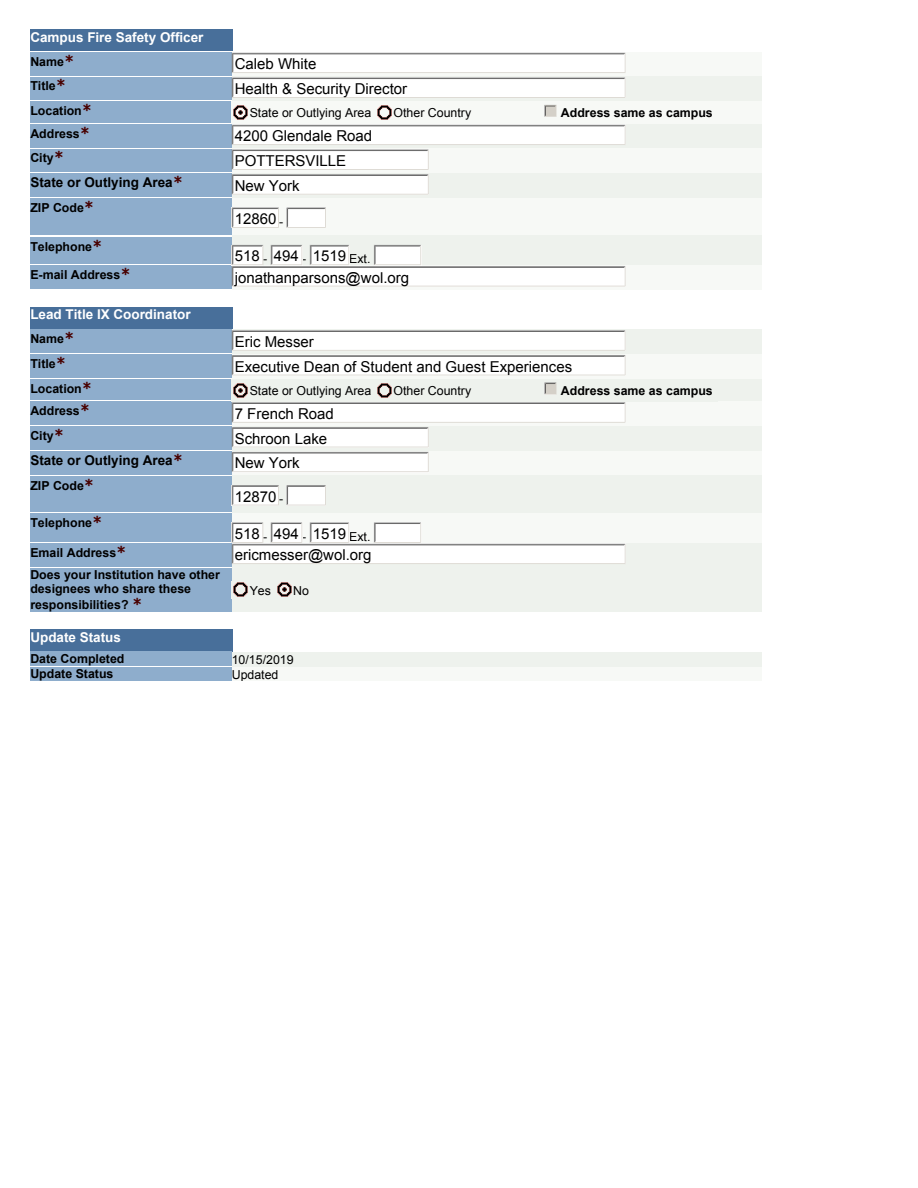
<style>
.page{position:relative;width:918px;height:1188px;background:#fff}
.page>*{position:absolute;margin:0;border:0;box-sizing:border-box;transform-origin:0 0}
.t1{font:15px/24.8px "Arial";color:#000}
.t2{font:700 13.5px "Arial";color:#fff}
.t3{font:700 13.5px "Arial";color:#000}
.t4{font:700 12.3px/24.8px "Arial";color:#000}
.t5{font:12.3px "Arial";color:#000}
.s1{font-family:"Verdana";font-size:14.7px;color:#480000}
</style>
<div class="page">
<div style="left:30px;top:29px;width:203px;height:23px;background:#486f9a"></div>
<div style="left:30px;top:52px;width:202px;height:24px;background:#8eadcc"></div>
<div style="left:232px;top:52px;width:530px;height:24px;background:#f7f9f6"></div>
<div style="left:30px;top:76px;width:202px;height:24px;background:#8eadcc"></div>
<div style="left:232px;top:76px;width:530px;height:25px;background:#eef2ed"></div>
<div style="left:30px;top:101px;width:202px;height:22px;background:#8eadcc"></div>
<div style="left:232px;top:101px;width:530px;height:23px;background:#f7f9f6"></div>
<div style="left:30px;top:124px;width:202px;height:24px;background:#8eadcc"></div>
<div style="left:232px;top:124px;width:530px;height:24px;background:#eef2ed"></div>
<div style="left:30px;top:148px;width:202px;height:24px;background:#8eadcc"></div>
<div style="left:232px;top:148px;width:530px;height:25px;background:#f7f9f6"></div>
<div style="left:30px;top:173px;width:202px;height:24px;background:#8eadcc"></div>
<div style="left:30px;top:198px;width:202px;height:37px;background:#8eadcc"></div>
<div style="left:30px;top:236px;width:202px;height:28px;background:#8eadcc"></div>
<div style="left:30px;top:265px;width:202px;height:24px;background:#8eadcc"></div>
<hr style="left:30px;top:76px;width:202px;height:1px;background:#fff">
<img style="left:233px;top:105px;width:15px;height:15px">
<img style="left:377px;top:105px;width:15px;height:15px">
<hr style="left:30px;top:148px;width:202px;height:1px;background:#fff">
<div style="left:232px;top:173px;width:530px;height:25px;background:#eef2ed"></div>
<div style="left:232px;top:198px;width:530px;height:38px;background:#f7f9f6"></div>
<img style="left:287px;top:207px;width:39px;height:1px">
<hr style="left:30px;top:236px;width:202px;height:1px;background:#fff">
<div style="left:232px;top:236px;width:530px;height:29px;background:#eef2ed"></div>
<div style="left:232px;top:265px;width:530px;height:25px;background:#f7f9f6"></div>
<div style="left:30px;top:307px;width:203px;height:22px;background:#486f9a"></div>
<div style="left:30px;top:329px;width:202px;height:24px;background:#8eadcc"></div>
<div style="left:232px;top:329px;width:530px;height:25px;background:#eef2ed"></div>
<div style="left:30px;top:354px;width:202px;height:24px;background:#8eadcc"></div>
<div style="left:232px;top:354px;width:530px;height:25px;background:#f7f9f6"></div>
<div style="left:30px;top:379px;width:202px;height:22px;background:#8eadcc"></div>
<div style="left:232px;top:379px;width:530px;height:22px;background:#eef2ed"></div>
<div style="left:30px;top:401px;width:202px;height:24px;background:#8eadcc"></div>
<div style="left:232px;top:401px;width:530px;height:25px;background:#f7f9f6"></div>
<div style="left:30px;top:426px;width:202px;height:24px;background:#8eadcc"></div>
<div style="left:232px;top:426px;width:530px;height:25px;background:#eef2ed"></div>
<div style="left:30px;top:451px;width:202px;height:24px;background:#8eadcc"></div>
<div style="left:30px;top:476px;width:202px;height:37px;background:#8eadcc"></div>
<div style="left:30px;top:513px;width:202px;height:29px;background:#8eadcc"></div>
<div style="left:30px;top:543px;width:202px;height:24px;background:#8eadcc"></div>
<div style="left:30px;top:568px;width:202px;height:44px;background:#8eadcc"></div>
<div style="left:232px;top:568px;width:530px;height:44px;background:#eef2ed"></div>
<hr style="left:30px;top:401px;width:202px;height:1px;background:#fff">
<img style="left:233px;top:383px;width:15px;height:15px">
<img style="left:377px;top:383px;width:15px;height:15px">
<img style="left:544px;top:382px;width:13px;height:1px">
<div style="left:232px;top:451px;width:530px;height:25px;background:#f7f9f6"></div>
<div style="left:232px;top:476px;width:530px;height:37px;background:#eef2ed"></div>
<div style="left:232px;top:513px;width:530px;height:30px;background:#f7f9f6"></div>
<div style="left:232px;top:543px;width:530px;height:25px;background:#eef2ed"></div>
<img style="left:233px;top:582px;width:15px;height:15px">
<img style="left:277px;top:582px;width:15px;height:15px">
<div style="left:30px;top:629px;width:203px;height:23px;background:#486f9a"></div>
<div style="left:30px;top:652px;width:202px;height:14px;background:#8eadcc"></div>
<div style="left:232px;top:652px;width:530px;height:15px;background:#eef2ed"></div>
<div style="left:30px;top:667px;width:202px;height:14px;background:#8eadcc"></div>
<div style="left:232px;top:667px;width:530px;height:15px;background:#f7f9f6"></div>
<svg style="left:232px;top:53px;width:394px;height:45px"></svg>
<svg style="left:544px;top:105px;width:13px;height:12px"></svg>
<svg style="left:232px;top:125px;width:394px;height:70px"></svg>
<svg style="left:232px;top:208px;width:47px;height:20px"></svg>
<svg style="left:287px;top:208px;width:39px;height:20px"></svg>
<svg style="left:232px;top:245px;width:394px;height:42px"></svg>
<svg style="left:232px;top:330px;width:394px;height:46px"></svg>
<svg style="left:544px;top:383px;width:13px;height:12px"></svg>
<svg style="left:232px;top:402px;width:394px;height:70px"></svg>
<svg style="left:232px;top:485px;width:47px;height:20px"></svg>
<svg style="left:287px;top:485px;width:39px;height:20px"></svg>
<svg style="left:232px;top:523px;width:394px;height:41px"></svg>
<p class="t2" style="left:30px;top:32px;width:175px">Campus Fire Safety Officer</p>
<p class="t4" style="left:30px;top:50px;width:63px">Name<span class="s1">*<br></span>Title<span class="s1">*<br></span>Location<span class="s1">*</span></p>
<p class="t1" style="left:235px;top:53px;width:174px">Caleb White<br>Health &amp; Security Director</p>
<p class="t1" style="left:235px;top:125px;width:139px">4200 Glendale Road<br>POTTERSVILLE<br>New York</p>
<p class="t1" style="left:235px;top:208px;width:43px">12860</p>
<p class="t1" style="left:235px;top:247px;width:176px;line-height:21.3px">518 494 1519 jonathanparsons@wol.org</p>
<p class="t5" style="left:250px;top:108px;width:123px">State or Outlying Area</p>
<p class="t5" style="left:394px;top:108px;width:79px">Other Country</p>
<p class="t4" style="left:561px;top:102px;width:153px">Address same as campus</p>
<p class="t4" style="left:30px;top:122px;width:61px">Address<span class="s1">*<br></span>City<span class="s1">*</span></p>
<p class="t3" style="left:30px;top:177px;width:154px">State or Outlying Area<span class="s1">*</span></p>
<p class="t4" style="left:30px;top:196px;width:65px">ZIP Code<span class="s1">*</span></p>
<p class="t5" style="left:279px;top:217px;width:6px">-</p>
<p class="t4" style="left:30px;top:235px;width:74px">Telephone<span class="s1">*</span></p>
<p class="t5" style="left:263px;top:254px;width:6px">-</p>
<p class="t5" style="left:302px;top:254px;width:6px">-</p>
<p class="t5" style="left:349px;top:254px;width:23px">Ext.</p>
<p class="t4" style="left:30px;top:264px;width:102px">E-mail Address<span class="s1">*</span></p>
<p class="t2" style="left:30px;top:309px;width:162px">Lead Title IX Coordinator</p>
<p class="t4" style="left:30px;top:328px;width:63px">Name<span class="s1">*<br></span>Title<span class="s1">*<br></span>Location<span class="s1">*</span></p>
<p class="t1" style="left:235px;top:331px;width:339px">Eric Messer<br>Executive Dean of Student and Guest Experiences</p>
<p class="t1" style="left:235px;top:403px;width:101px">7 French Road<br>Schroon Lake<br>New York</p>
<p class="t1" style="left:235px;top:485px;width:43px">12870</p>
<p class="t1" style="left:235px;top:524px;width:138px;line-height:21.3px">518 494 1519 ericmesser@wol.org</p>
<p class="t5" style="left:250px;top:386px;width:123px">State or Outlying Area</p>
<p class="t5" style="left:394px;top:386px;width:79px">Other Country</p>
<p class="t4" style="left:561px;top:379px;width:153px">Address same as campus</p>
<p class="t4" style="left:30px;top:400px;width:61px">Address<span class="s1">*<br></span>City<span class="s1">*</span></p>
<p class="t3" style="left:30px;top:455px;width:154px">State or Outlying Area<span class="s1">*</span></p>
<p class="t4" style="left:30px;top:474px;width:65px">ZIP Code<span class="s1">*</span></p>
<p class="t5" style="left:279px;top:494px;width:6px">-</p>
<p class="t4" style="left:30px;top:512px;width:74px">Telephone<span class="s1">*</span></p>
<p class="t5" style="left:263px;top:532px;width:6px">-</p>
<p class="t5" style="left:302px;top:532px;width:6px">-</p>
<p class="t5" style="left:349px;top:532px;width:23px">Ext.</p>
<p class="t4" style="left:30px;top:542px;width:191px;line-height:22.2px">Email Address<span class="s1">*<br></span>Does your Institution have other</p>
<p class="t4" style="left:30px;top:581px;width:162px;line-height:16.2px">designees who share these responsibilities? <span class="s1">*</span></p>
<p class="t5" style="left:250px;top:586px;width:23px">Yes</p>
<p class="t5" style="left:293px;top:586px;width:17px">No</p>
<p class="t2" style="left:30px;top:632px;width:92px">Update Status</p>
<p class="t4" style="left:30px;top:648px;width:96px">Date Completed</p>
<p class="t5" style="left:232px;top:655px;width:63px">10/15/2019</p>
<p class="t4" style="left:30px;top:663px;width:85px">Update Status</p>
<p class="t5" style="left:232px;top:670px;width:48px">Updated</p>
</div>
